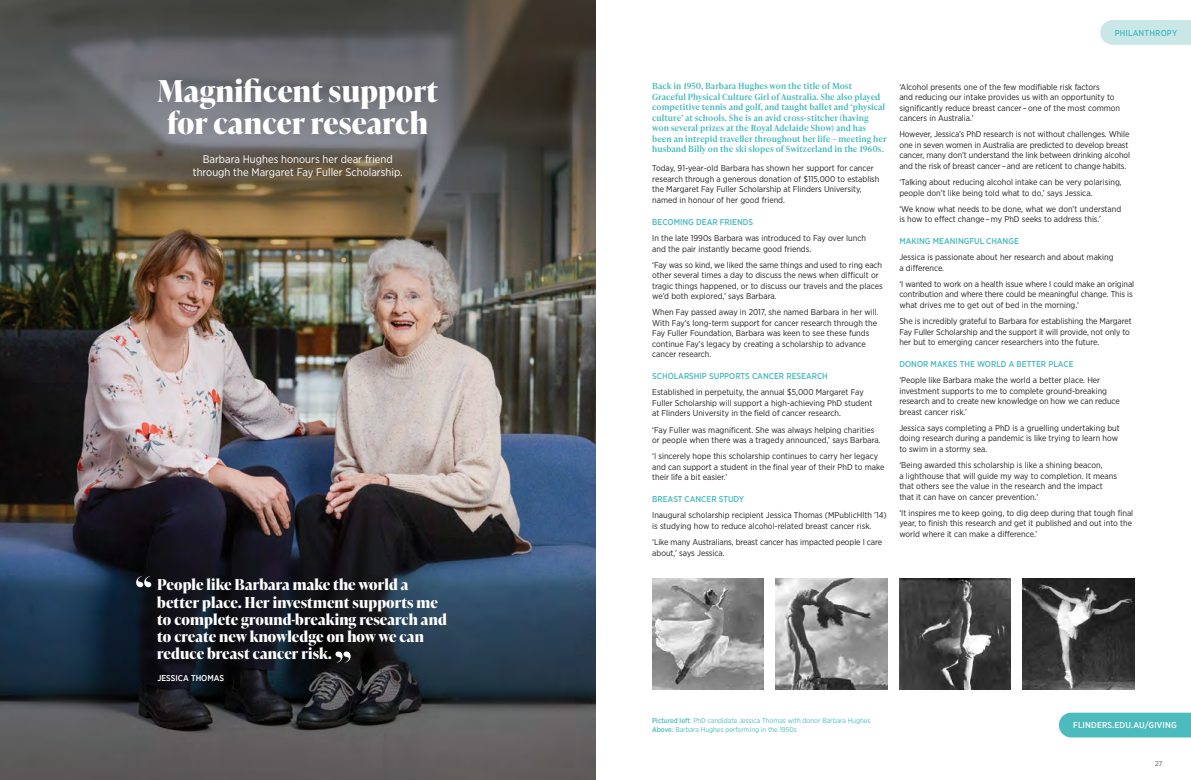
<style>
.page{position:relative;width:1191px;height:780px;background:#fff}
.page>*{position:absolute;margin:0;border:0;box-sizing:border-box;transform-origin:0 0}
.t1{font:700 30px/32px "Ivy Presto Display";letter-spacing:.01em;color:#fff;text-align:center}
.t2{font:700 15px/17px "Ivy Presto Display";letter-spacing:.01em;color:#fff}
.t3{font:11px/13px "Gotham Narrow";color:#fff;text-align:center}
.t4{font:8.5px/10.5px "Gotham Narrow";color:#231f20}
.t5{font:600 8.5px/10.5px "Ivy Presto Text";color:#4bbbbe}
.t6{font:500 8.5px "Gotham Narrow";color:#4bbbbe}
.t7{font:500 8.5px "Gotham Narrow";letter-spacing:.02em;color:#fff}
.t8{font:500 8.5px "Gotham Narrow";color:#fff}
.t9{font:500 8.5px "Gotham Narrow";letter-spacing:.02em;color:#4bbbbe}
.t10{font:7px/9px "Gotham Narrow";color:#4bbbbe}
.t11{font:500 7px "Gotham Narrow";color:#84888a}
.s1{font-weight:500}
</style>
<div class="page">
<img style="left:0;top:0;width:595px;height:780px">
<svg style="left:136px;top:576px;width:15px;height:11px"></svg>
<svg style="left:335px;top:651px;width:15px;height:11px"></svg>
<svg style="left:1100px;top:20px;width:91px;height:25px;background:#cce7e7"></svg>
<div style="left:1058px;top:712px;width:133px;height:25px;background:#4bbbbe"></div>
<img style="left:652px;top:578px;width:111px;height:111px">
<img style="left:899px;top:578px;width:111px;height:111px">
<img style="left:1023px;top:578px;width:111px;height:111px">
<img style="left:776px;top:578px;width:111px;height:111px">
<h1 class="t1" style="left:158px;top:74px;width:282px">Magnificent support for cancer research</h1>
<p class="t3" style="left:193px;top:152px;width:211px">Barbara Hughes honours her dear friend through the Margaret Fay Fuller Scholarship.</p>
<h2 class="t2" style="left:157px;top:576px;width:291px">People like Barbara make the world a better place. Her investment supports me to complete ground-breaking research and to create new knowledge on how we can reduce breast cancer risk.</h2>
<p class="t8" style="left:157px;top:673px;width:68px">JESSICA THOMAS</p>
<p class="t9" style="left:1114px;top:27px;width:64px">PHILANTHROPY</p>
<p class="t5" style="left:652px;top:81px;width:236px">Back in 1950, Barbara Hughes won the title of Most Graceful Physical Culture Girl of Australia. She also played competitive tennis and golf, and taught ballet and ‘physical culture’ at schools. She is an avid cross-stitcher (having won several prizes at the Royal Adelaide Show) and has been an intrepid traveller throughout her life – meeting her husband Billy on the ski slopes of Switzerland in the 1960s.</p>
<p class="t4" style="left:652px;top:163px;width:229px">Today, 91-year-old Barbara has shown her support for cancer research through a generous donation of $115,000 to establish the Margaret Fay Fuller Scholarship at Flinders University, named in honour of her good friend.</p>
<p class="t6" style="left:652px;top:216px;width:102px">BECOMING DEAR FRIENDS</p>
<p class="t4" style="left:652px;top:232px;width:215px">In the late 1990s Barbara was introduced to Fay over lunch and the pair instantly became good friends.</p>
<p class="t4" style="left:652px;top:259px;width:232px">‘Fay was so kind, we liked the same things and used to ring each other several times a day to discuss the news when difficult or tragic things happened, or to discuss our travels and the places we’d both explored,’ says Barbara.</p>
<p class="t4" style="left:652px;top:307px;width:228px">When Fay passed away in 2017, she named Barbara in her will.<br>With Fay’s long-term support for cancer research through the Fay Fuller Foundation, Barbara was keen to see these funds continue Fay’s legacy by creating a scholarship to advance cancer research.</p>
<p class="t6" style="left:652px;top:371px;width:177px">SCHOLARSHIP SUPPORTS CANCER RESEARCH</p>
<p class="t4" style="left:652px;top:387px;width:222px">Established in perpetuity, the annual $5,000 Margaret Fay<br>Fuller Scholarship will support a high-achieving PhD student at Flinders University in the field of cancer research.</p>
<p class="t4" style="left:652px;top:424px;width:230px">‘Fay Fuller was magnificent. She was always helping charities or people when there was a tragedy announced,’ says Barbara.</p>
<p class="t4" style="left:652px;top:451px;width:234px">‘I sincerely hope this scholarship continues to carry her legacy and can support a student in the final year of their PhD to make their life a bit easier.’</p>
<p class="t6" style="left:652px;top:493px;width:93px">BREAST CANCER STUDY</p>
<p class="t4" style="left:652px;top:510px;width:236px">Inaugural scholarship recipient Jessica Thomas (MPublicHlth ’14) is studying how to reduce alcohol-related breast cancer risk.</p>
<p class="t4" style="left:652px;top:536px;width:231px">‘Like many Australians, breast cancer has impacted people I care about,’ says Jessica.</p>
<p class="t4" style="left:899px;top:81px;width:222px">‘Alcohol presents one of the few modifiable risk factors<br>and reducing our intake provides us with an opportunity to significantly reduce breast cancer – one of the most common cancers in Australia.’</p>
<p class="t4" style="left:899px;top:129px;width:232px">However, Jessica’s PhD research is not without challenges. While one in seven women in Australia are predicted to develop breast cancer, many don’t understand the link between drinking alcohol and the risk of breast cancer – and are reticent to change habits.</p>
<p class="t4" style="left:899px;top:177px;width:224px">‘Talking about reducing alcohol intake can be very polarising, people don’t like being told what to do,’ says Jessica.</p>
<p class="t4" style="left:899px;top:203px;width:223px">‘We know what needs to be done, what we don’t understand is how to effect change – my PhD seeks to address this.’</p>
<p class="t6" style="left:899px;top:236px;width:121px">MAKING MEANINGFUL CHANGE</p>
<p class="t4" style="left:899px;top:252px;width:216px">Jessica is passionate about her research and about making a difference.</p>
<p class="t4" style="left:899px;top:278px;width:236px">‘I wanted to work on a health issue where I could make an original contribution and where there could be meaningful change. This is what drives me to get out of bed in the morning.’</p>
<p class="t4" style="left:899px;top:316px;width:234px">She is incredibly grateful to Barbara for establishing the Margaret<br>Fay Fuller Scholarship and the support it will provide, not only to her but to emerging cancer researchers into the future.</p>
<p class="t6" style="left:899px;top:358px;width:176px">DONOR MAKES THE WORLD A BETTER PLACE</p>
<p class="t4" style="left:899px;top:375px;width:222px">‘People like Barbara make the world a better place. Her investment supports to me to complete ground-breaking research and to create new knowledge on how we can reduce breast cancer risk.’</p>
<p class="t4" style="left:899px;top:422px;width:222px">Jessica says completing a PhD is a gruelling undertaking but doing research during a pandemic is like trying to learn how to swim in a stormy sea.</p>
<p class="t4" style="left:899px;top:459px;width:219px">‘Being awarded this scholarship is like a shining beacon,<br>a lighthouse that will guide my way to completion. It means that others see the value in the research and the impact that it can have on cancer prevention.’</p>
<p class="t4" style="left:899px;top:507px;width:235px">‘It inspires me to keep going, to dig deep during that tough final year, to finish this research and get it published and out into the world where it can make a difference.’</p>
<p class="t10" style="left:652px;top:715px;width:220px"><span class="s1">Pictured left</span>: PhD candidate Jessica Thomas with donor Barbara Hughes<br><span class="s1">Above</span>: Barbara Hughes performing in the 1950s</p>
<p class="t7" style="left:1073px;top:720px;width:105px">FLINDERS.EDU.AU/GIVING</p>
<p class="t11" style="left:1155px;top:759px;width:9px">27</p>
</div>
